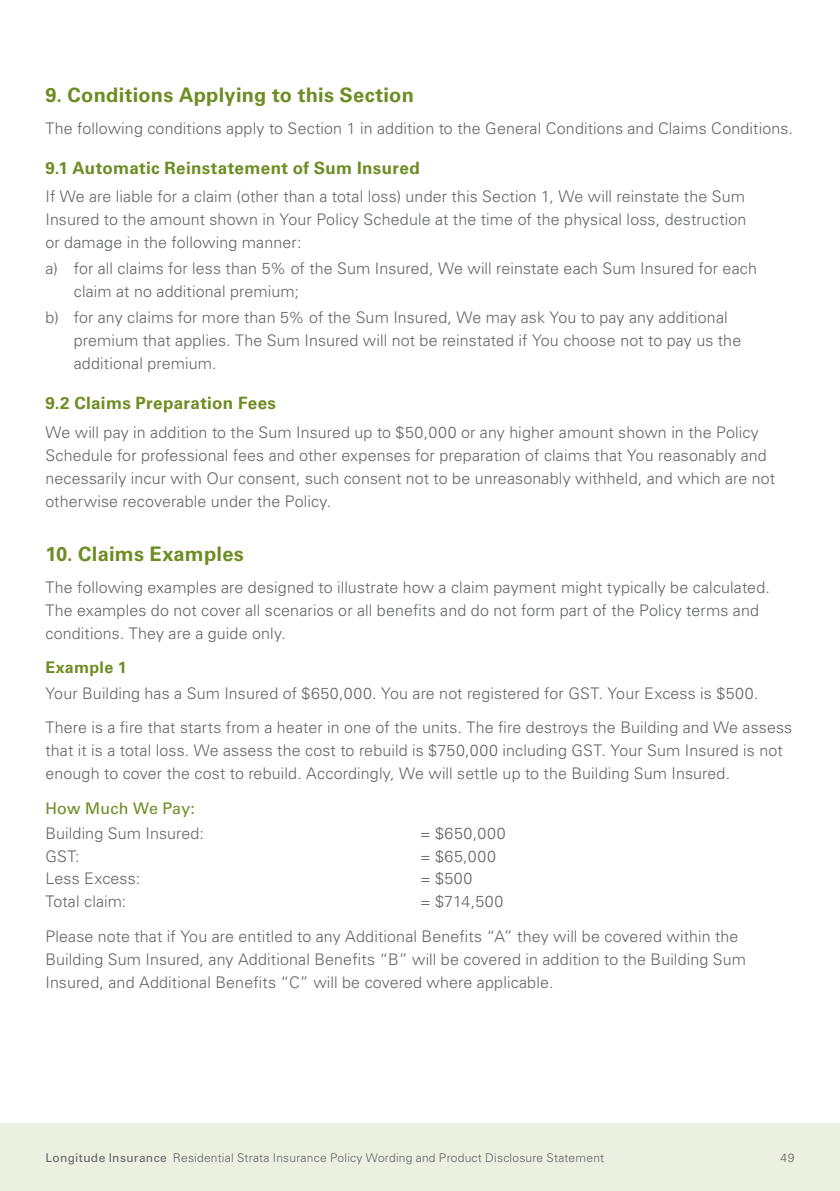
<style>
.page{position:relative;width:840px;height:1191px;background:#fff}
.page>*{position:absolute;margin:0;border:0;box-sizing:border-box;transform-origin:0 0}
.t1{font:700 20px "Univers LT Pro 65";letter-spacing:.01em;color:#6d8d23}
.t2{font:700 17px "Univers LT Pro 65";letter-spacing:.02em;color:#6d8d23}
.t3{font:300 16px/23px "Univers LT Pro 45";letter-spacing:.01em;color:#626465}
.t4{font:16px "Univers LT Pro 55 Roman";letter-spacing:.015em;color:#6d8d23}
.t5{font:700 16px "Univers LT Pro 65";letter-spacing:.02em;color:#6d8d23}
.t6{font:300 12px "Univers LT Pro 45";letter-spacing:.02em;color:#626465}
.s1{font-family:"Univers LT Pro 55 Roman";font-weight:400}
</style>
<div class="page">
<div style="left:0;top:1123px;width:839px;height:68px;background:#ebf0e0"></div>
<p class="t1" style="left:45px;top:81px;width:370px">9. Conditions Applying to this Section</p>
<p class="t3" style="left:45px;top:116px;width:748px">The following conditions apply to Section 1 in addition to the General Conditions and Claims Conditions.</p>
<p class="t2" style="left:45px;top:156px;width:375px">9.1 Automatic Reinstatement of Sum Insured</p>
<p class="t3" style="left:45px;top:185px;width:702px;text-align:justify">If We are liable for a claim (other than a total loss) under this Section 1, We will reinstate the Sum Insured to the amount shown in Your Policy Schedule at the time of the physical loss, destruction or damage in the following manner:</p>
<p class="t3" style="left:74px;top:256px;width:684px;text-indent:-28px">a) for all claims for less than 5% of the Sum Insured, We will reinstate each Sum Insured for each claim at no additional premium;</p>
<p class="t3" style="left:74px;top:305px;width:668px;text-indent:-28px">b) for any claims for more than 5% of the Sum Insured, We may ask You to pay any additional premium that applies. The Sum Insured will not be reinstated if You choose not to pay us the additional premium.</p>
<p class="t2" style="left:45px;top:391px;width:232px">9.2 Claims Preparation Fees</p>
<p class="t3" style="left:45px;top:420px;width:730px">We will pay in addition to the Sum Insured up to $50,000 or any higher amount shown in the Policy Schedule for professional fees and other expenses for preparation of claims that You reasonably and necessarily incur with Our consent, such consent not to be unreasonably withheld, and which are not otherwise recoverable under the Policy.</p>
<p class="t1" style="left:45px;top:540px;width:200px">10. Claims Examples</p>
<p class="t3" style="left:45px;top:575px;width:725px">The following examples are designed to illustrate how a claim payment might typically be calculated.<br>The examples do not cover all scenarios or all benefits and do not form part of the Policy terms and conditions. They are a guide only.</p>
<p class="t5" style="left:45px;top:656px;width:83px">Example 1</p>
<p class="t3" style="left:45px;top:675px;width:748px;line-height:34.4px">Your Building has a Sum Insured of $650,000. You are not registered for GST. Your Excess is $500.<br>There is a fire that starts from a heater in one of the units. The fire destroys the Building and We assess</p>
<p class="t3" style="left:45px;top:738px;width:738px">that it is a total loss. We assess the cost to rebuild is $750,000 including GST. Your Sum Insured is not enough to cover the cost to rebuild. Accordingly, We will settle up to the Building Sum Insured.</p>
<p class="t4" style="left:45px;top:796px;width:151px">How Much We Pay:</p>
<p class="t3" style="left:45px;top:821px;width:160px">Building Sum Insured:</p>
<p class="t3" style="left:420px;top:821px;width:87px">= $650,000</p>
<p class="t3" style="left:45px;top:844px;width:36px">GST:</p>
<p class="t3" style="left:420px;top:844px;width:78px">= $65,000</p>
<p class="t3" style="left:45px;top:866px;width:96px">Less Excess:</p>
<p class="t3" style="left:420px;top:866px;width:54px">= $500</p>
<p class="t3" style="left:45px;top:889px;width:82px">Total claim:</p>
<p class="t3" style="left:45px;top:884px;width:694px;line-height:34.4px;text-indent:374px">= $714,500<br>Please note that if You are entitled to any Additional Benefits “A” they will be covered within the</p>
<p class="t3" style="left:45px;top:947px;width:701px">Building Sum Insured, any Additional Benefits “B” will be covered in addition to the Building Sum<br>Insured, and Additional Benefits “C” will be covered where applicable.</p>
<p class="t6" style="left:45px;top:1149px;width:560px"><span class="s1">Longitude Insurance</span> Residential Strata Insurance Policy Wording and Product Disclosure Statement</p>
<p class="t6" style="left:780px;top:1149px;width:16px">49</p>
</div>
